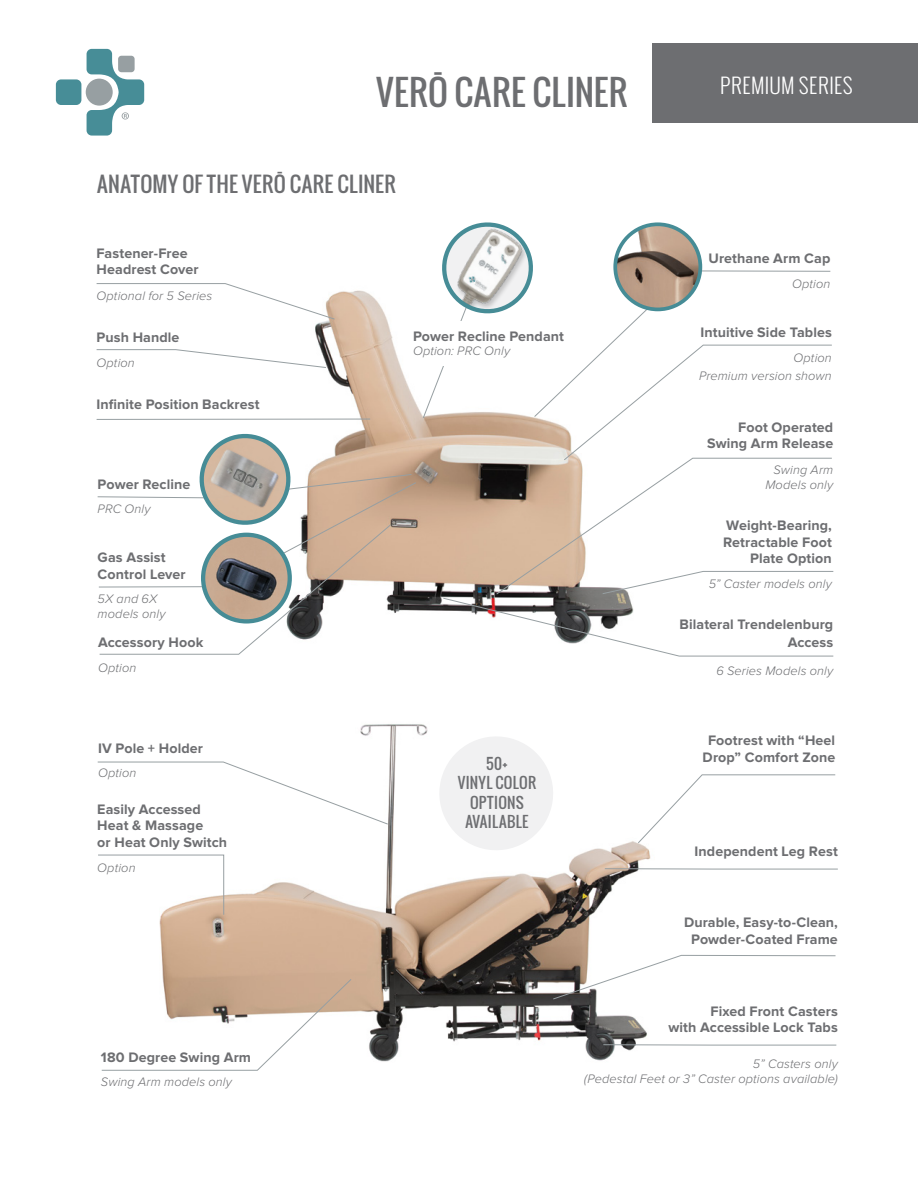
<style>
.page{position:relative;width:918px;height:1188px;background:#fff}
.page>*{position:absolute;margin:0;border:0;box-sizing:border-box;transform-origin:0 0}
.t1{font:34.5px "Oswald";letter-spacing:.015em;color:#6d6e71}
.t2{font:21px "Oswald";letter-spacing:.015em;color:#6d6e71}
.t3{font:300 20.7px "Oswald";letter-spacing:.025em;color:#fff}
.t4{font:15px/19.5px "Oswald";letter-spacing:.02em;color:#6d6e71;text-align:center}
.t5{font:700 14.25px/16.5px "Proxima Nova";letter-spacing:.005em;color:#6d6e71;text-align:right}
.t6{font:italic 300 12.75px/15px "Proxima Nova";letter-spacing:.01em;color:#6d6e71;text-align:right}
</style>
<div class="page">
<img style="left:232px;top:236px;width:395px;height:375px">
<img style="left:159px;top:724px;width:529px;height:338px">
<svg style="left:433px;top:731px;width:126px;height:125px"></svg>
<div style="left:56px;top:79px;width:25px;height:26px;background:#478d97;border-radius:5px"></div>
<div style="left:86px;top:79px;width:27px;height:27px;background:#979fa2;border-radius:50%"></div>
<svg style="left:87px;top:49px;width:57px;height:87px"></svg>
<div style="left:653px;top:43px;width:265px;height:79px;background:#6d6e71"></div>
<svg style="left:97px;top:761px;width:292px;height:64px"></svg>
<svg style="left:98px;top:854px;width:126px;height:62px"></svg>
<svg style="left:101px;top:978px;width:251px;height:93px"></svg>
<svg style="left:637px;top:774px;width:199px;height:70px"></svg>
<svg style="left:604px;top:868px;width:234px;height:2px"></svg>
<svg style="left:552px;top:955px;width:284px;height:45px"></svg>
<svg style="left:603px;top:1044px;width:234px;height:2px"></svg>
<hr style="left:97px;top:419px;width:273px;height:1px;background:#979fa2">
<svg style="left:96px;top:349px;width:231px;height:19px"></svg>
<svg style="left:96px;top:283px;width:240px;height:37px"></svg>
<svg style="left:563px;top:344px;width:269px;height:113px"></svg>
<svg style="left:540px;top:270px;width:291px;height:148px"></svg>
<img style="left:615px;top:224px;width:85px;height:85px;border-radius:43px">
<div style="left:613px;top:222px;width:89px;height:89px;border:4px solid #468c96;border-radius:50%"></div>
<svg style="left:496px;top:457px;width:336px;height:114px"></svg>
<svg style="left:442px;top:571px;width:392px;height:86px"></svg>
<svg style="left:97px;top:429px;width:320px;height:226px"></svg>
<img style="left:204px;top:535px;width:85px;height:86px">
<div style="left:201px;top:533px;width:91px;height:91px;border:4px solid #468c96;border-radius:50%"></div>
<svg style="left:422px;top:222px;width:118px;height:197px"></svg>
<div style="left:405px;top:321px;width:175px;height:45px;background:#fff"></div>
<h1 class="t1" style="left:376px;top:66px;width:253px">VERŌ CARE CLINER</h1>
<h2 class="t2" style="left:97px;top:168px;width:300px">ANATOMY OF THE VERŌ CARE CLINER</h2>
<p class="t5" style="left:97px;top:245px;width:103px;text-align:left">Fastener-Free<br>Headrest Cover</p>
<p class="t6" style="left:97px;top:289px;width:117px">Optional for 5 Series</p>
<p class="t5" style="left:97px;top:330px;width:84px">Push Handle</p>
<p class="t6" style="left:97px;top:356px;width:40px">Option</p>
<p class="t5" style="left:97px;top:396px;width:165px">Infinite Position Backrest</p>
<p class="t5" style="left:98px;top:476px;width:94px">Power Recline</p>
<p class="t6" style="left:98px;top:502px;width:55px">PRC Only</p>
<p class="t5" style="left:98px;top:550px;width:89px;text-align:left">Gas Assist<br>Control Lever</p>
<p class="t6" style="left:98px;top:592px;width:69px;text-align:left">5X and 6X models only</p>
<p class="t5" style="left:98px;top:635px;width:107px">Accessory Hook</p>
<p class="t6" style="left:98px;top:661px;width:40px">Option</p>
<p class="t5" style="left:98px;top:740px;width:106px">IV Pole + Holder</p>
<p class="t6" style="left:98px;top:766px;width:40px">Option</p>
<p class="t5" style="left:97px;top:801px;width:131px;text-align:left">Easily Accessed<br>Heat &amp; Massage<br>or Heat Only Switch</p>
<p class="t6" style="left:97px;top:860px;width:40px">Option</p>
<p class="t5" style="left:413px;top:328px;width:153px">Power Recline Pendant</p>
<p class="t6" style="left:413px;top:344px;width:99px">Option: PRC Only</p>
<p class="t4" style="left:458px;top:754px;width:80px">50+<br>VINYL COLOR<br>OPTIONS<br>AVAILABLE</p>
<h3 class="t3" style="left:720px;top:71px;width:134px">PREMIUM SERIES</h3>
<p class="t5" style="left:709px;top:251px;width:123px">Urethane Arm Cap</p>
<p class="t6" style="left:792px;top:276px;width:40px">Option</p>
<p class="t5" style="left:700px;top:324px;width:133px">Intuitive Side Tables</p>
<p class="t6" style="left:699px;top:349px;width:134px;line-height:18px">Option<br>Premium version shown</p>
<p class="t5" style="left:707px;top:419px;width:128px">Foot Operated<br>Swing Arm Release</p>
<p class="t6" style="left:765px;top:463px;width:69px">Swing Arm<br>Models only</p>
<p class="t5" style="left:723px;top:518px;width:110px">Weight-Bearing,<br>Retractable Foot<br>Plate Option</p>
<p class="t6" style="left:709px;top:577px;width:125px">5” Caster models only</p>
<p class="t5" style="left:680px;top:615px;width:155px;line-height:18px">Bilateral Trendelenburg<br>Access</p>
<p class="t6" style="left:716px;top:664px;width:118px">6 Series Models only</p>
<p class="t5" style="left:703px;top:733px;width:134px;text-align:center">Footrest with “Heel<br>Drop” Comfort Zone</p>
<p class="t5" style="left:695px;top:843px;width:145px">Independent Leg Rest</p>
<p class="t5" style="left:684px;top:915px;width:155px;text-align:center">Durable, Easy-to-Clean,<br>Powder-Coated Frame</p>
<p class="t5" style="left:101px;top:1049px;width:151px">180 Degree Swing Arm</p>
<p class="t6" style="left:101px;top:1075px;width:133px">Swing Arm models only</p>
<p class="t5" style="left:668px;top:1004px;width:171px">Fixed Front Casters<br>with Accessible Lock Tabs</p>
<p class="t6" style="left:584px;top:1056px;width:255px">5” Casters only<br>(Pedestal Feet or 3” Caster options available)</p>
</div>
